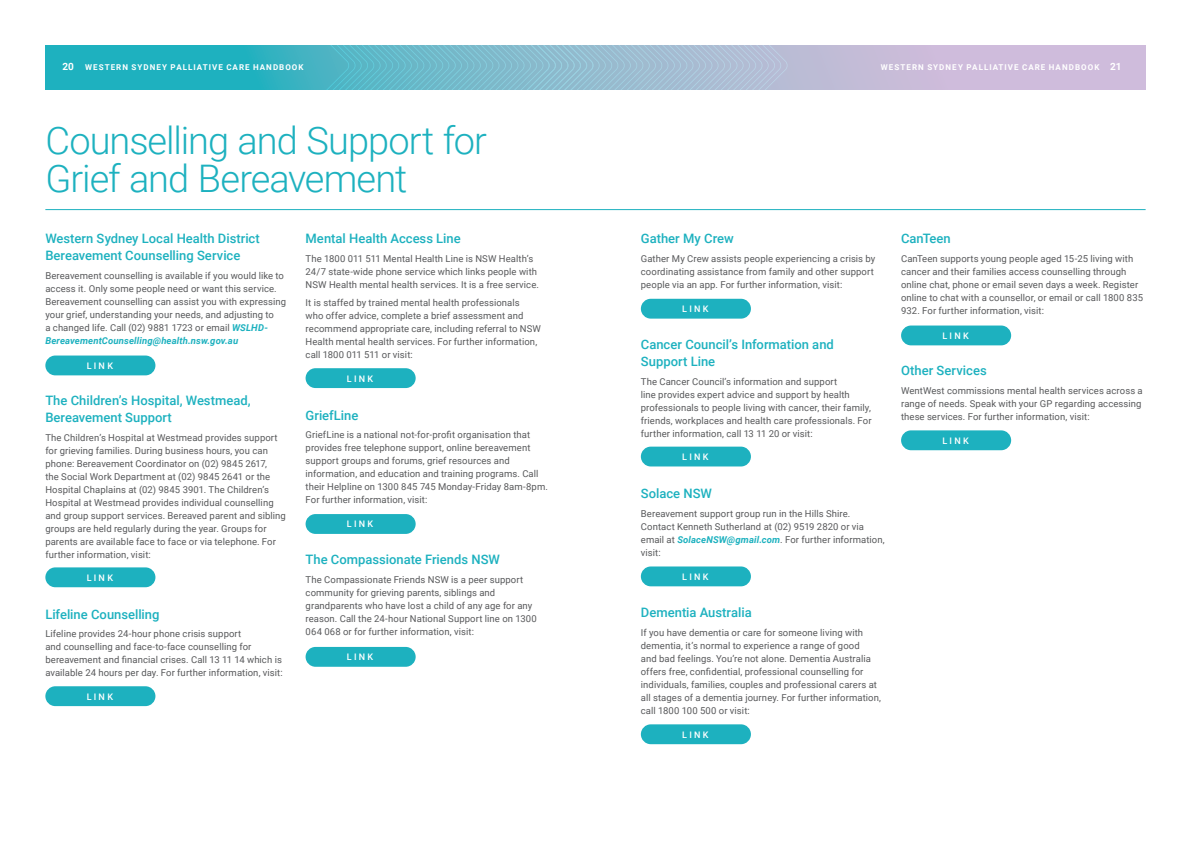
<style>
.page{position:relative;width:1191px;height:842px;background:#fff}
.page>*{position:absolute;margin:0;border:0;box-sizing:border-box;transform-origin:0 0}
.t1{font:300 38px/38px "Roboto";letter-spacing:-.025em;color:#1db1bf}
.t2{font:500 13px/17px "Roboto";color:#1db1bf}
.t3{font:9.5px/13px "Roboto";letter-spacing:.01em;color:#58595b}
.t4{font:500 9px "Roboto";letter-spacing:.25em;color:#fff}
.t5{font:700 8px "Roboto";letter-spacing:.13em;color:#fff}
.s1{font-size:10px}
.s2{font-weight:700;font-style:italic;color:#1db1bf}
</style>
<div class="page">
<svg style="left:45px;top:45px;width:1100px;height:44px;background:#81b7ce"></svg>
<svg style="left:324px;top:45px;width:463px;height:44px;background:#8abccf"></svg>
<hr style="left:45px;top:209px;width:1100px;height:1px;background:#1db1bf">
<div style="left:45px;top:355px;width:110px;height:20px;background:#1db1bf;border-radius:10px"></div>
<div style="left:45px;top:567px;width:110px;height:20px;background:#1db1bf;border-radius:10px"></div>
<div style="left:45px;top:686px;width:110px;height:20px;background:#1db1bf;border-radius:10px"></div>
<div style="left:305px;top:368px;width:111px;height:20px;background:#1db1bf;border-radius:10px"></div>
<div style="left:305px;top:514px;width:111px;height:20px;background:#1db1bf;border-radius:10px"></div>
<div style="left:305px;top:647px;width:111px;height:20px;background:#1db1bf;border-radius:10px"></div>
<div style="left:641px;top:299px;width:110px;height:20px;background:#1db1bf;border-radius:10px"></div>
<div style="left:641px;top:447px;width:110px;height:19px;background:#1db1bf;border-radius:10px"></div>
<div style="left:641px;top:566px;width:110px;height:20px;background:#1db1bf;border-radius:10px"></div>
<div style="left:641px;top:724px;width:110px;height:20px;background:#1db1bf;border-radius:10px"></div>
<div style="left:901px;top:325px;width:110px;height:20px;background:#1db1bf;border-radius:10px"></div>
<div style="left:901px;top:430px;width:110px;height:20px;background:#1db1bf;border-radius:10px"></div>
<p class="t5" style="left:62px;top:62px;width:243px"><span class="s1">20</span> WESTERN SYDNEY PALLIATIVE CARE HANDBOOK</p>
<p class="t5" style="left:881px;top:62px;width:242px">WESTERN SYDNEY PALLIATIVE CARE HANDBOOK <span class="s1">21</span></p>
<h1 class="t1" style="left:45px;top:120px;width:443px">Counselling and Support for<br>Grief and Bereavement</h1>
<h2 class="t2" style="left:45px;top:229px;width:216px">Western Sydney Local Health District<br>Bereavement Counselling Service</h2>
<p class="t3" style="left:45px;top:268px;width:242px">Bereavement counselling is available if you would like to access it. Only some people need or want this service.<br>Bereavement counselling can assist you with expressing your grief, understanding your needs, and adjusting to<br>a changed life. Call (02) 9881 1723 or email <span class="s2">WSLHD-BereavementCounselling@health.nsw.gov.au</span></p>
<p class="t4" style="left:87px;top:359px;width:28px">LINK</p>
<h2 class="t2" style="left:45px;top:391px;width:207px">The Children’s Hospital, Westmead,<br>Bereavement Support</h2>
<p class="t3" style="left:45px;top:430px;width:242px">The Children’s Hospital at Westmead provides support for grieving families. During business hours, you can phone: Bereavement Coordinator on (02) 9845 2617,<br>the Social Work Department at (02) 9845 2641 or the Hospital Chaplains at (02) 9845 3901. The Children’s Hospital at Westmead provides individual counselling and group support services. Bereaved parent and sibling groups are held regularly during the year. Groups for parents are available face to face or via telephone. For further information, visit:</p>
<p class="t4" style="left:87px;top:571px;width:28px">LINK</p>
<h2 class="t2" style="left:45px;top:605px;width:116px">Lifeline Counselling</h2>
<p class="t3" style="left:45px;top:627px;width:239px">Lifeline provides 24-hour phone crisis support<br>and counselling and face-to-face counselling for bereavement and financial crises. Call 13 11 14 which is available 24 hours per day. For further information, visit:</p>
<p class="t4" style="left:87px;top:690px;width:28px">LINK</p>
<h2 class="t2" style="left:305px;top:229px;width:157px">Mental Health Access Line</h2>
<p class="t3" style="left:305px;top:251px;width:235px">The 1800 011 511 Mental Health Line is NSW Health’s<br>24/7 state-wide phone service which links people with<br>NSW Health mental health services. It is a free service.</p>
<p class="t3" style="left:305px;top:296px;width:237px">It is staffed by trained mental health professionals<br>who offer advice, complete a brief assessment and recommend appropriate care, including referral to NSW Health mental health services. For further information, call 1800 011 511 or visit:</p>
<p class="t4" style="left:347px;top:372px;width:28px">LINK</p>
<h2 class="t2" style="left:305px;top:406px;width:54px">GriefLine</h2>
<p class="t3" style="left:305px;top:428px;width:244px">GriefLine is a national not-for-profit organisation that provides free telephone support, online bereavement support groups and forums, grief resources and information, and education and training programs. Call their Helpline on 1300 845 745 Monday-Friday 8am-8pm.<br>For further information, visit:</p>
<p class="t4" style="left:347px;top:518px;width:28px">LINK</p>
<h2 class="t2" style="left:305px;top:551px;width:196px">The Compassionate Friends NSW</h2>
<p class="t3" style="left:305px;top:573px;width:233px">The Compassionate Friends NSW is a peer support community for grieving parents, siblings and grandparents who have lost a child of any age for any reason. Call the 24-hour National Support line on 1300<br>064 068 or for further information, visit:</p>
<p class="t4" style="left:347px;top:651px;width:28px">LINK</p>
<h2 class="t2" style="left:641px;top:230px;width:94px">Gather My Crew</h2>
<p class="t3" style="left:641px;top:252px;width:236px">Gather My Crew assists people experiencing a crisis by coordinating assistance from family and other support people via an app. For further information, visit:</p>
<p class="t4" style="left:682px;top:303px;width:28px">LINK</p>
<h2 class="t2" style="left:641px;top:335px;width:194px">Cancer Council’s Information and<br>Support Line</h2>
<p class="t3" style="left:641px;top:375px;width:232px">The Cancer Council’s information and support<br>line provides expert advice and support by health professionals to people living with cancer, their family, friends, workplaces and health care professionals. For further information, call 13 11 20 or visit:</p>
<p class="t4" style="left:682px;top:450px;width:28px">LINK</p>
<h2 class="t2" style="left:641px;top:484px;width:73px">Solace NSW</h2>
<p class="t3" style="left:641px;top:506px;width:245px">Bereavement support group run in the Hills Shire.<br>Contact Kenneth Sutherland at (02) 9519 2820 or via email at <span class="s2">SolaceNSW@gmail.com</span>. For further information, visit:</p>
<p class="t4" style="left:682px;top:570px;width:28px">LINK</p>
<h2 class="t2" style="left:641px;top:603px;width:112px">Dementia Australia</h2>
<p class="t3" style="left:641px;top:625px;width:242px">If you have dementia or care for someone living with dementia, it’s normal to experience a range of good<br>and bad feelings. You’re not alone. Dementia Australia offers free, confidential, professional counselling for individuals, families, couples and professional carers at all stages of a dementia journey. For further information, call 1800 100 500 or visit:</p>
<p class="t4" style="left:682px;top:728px;width:28px">LINK</p>
<h2 class="t2" style="left:901px;top:229px;width:51px">CanTeen</h2>
<p class="t3" style="left:901px;top:251px;width:243px">CanTeen supports young people aged 15-25 living with cancer and their families access counselling through online chat, phone or email seven days a week. Register online to chat with a counsellor, or email or call 1800 835<br>932. For further information, visit:</p>
<p class="t4" style="left:942px;top:329px;width:28px">LINK</p>
<h2 class="t2" style="left:901px;top:361px;width:87px">Other Services</h2>
<p class="t3" style="left:901px;top:383px;width:243px">WentWest commissions mental health services across a range of needs. Speak with your GP regarding accessing these services. For further information, visit:</p>
<p class="t4" style="left:942px;top:434px;width:28px">LINK</p>
</div>
